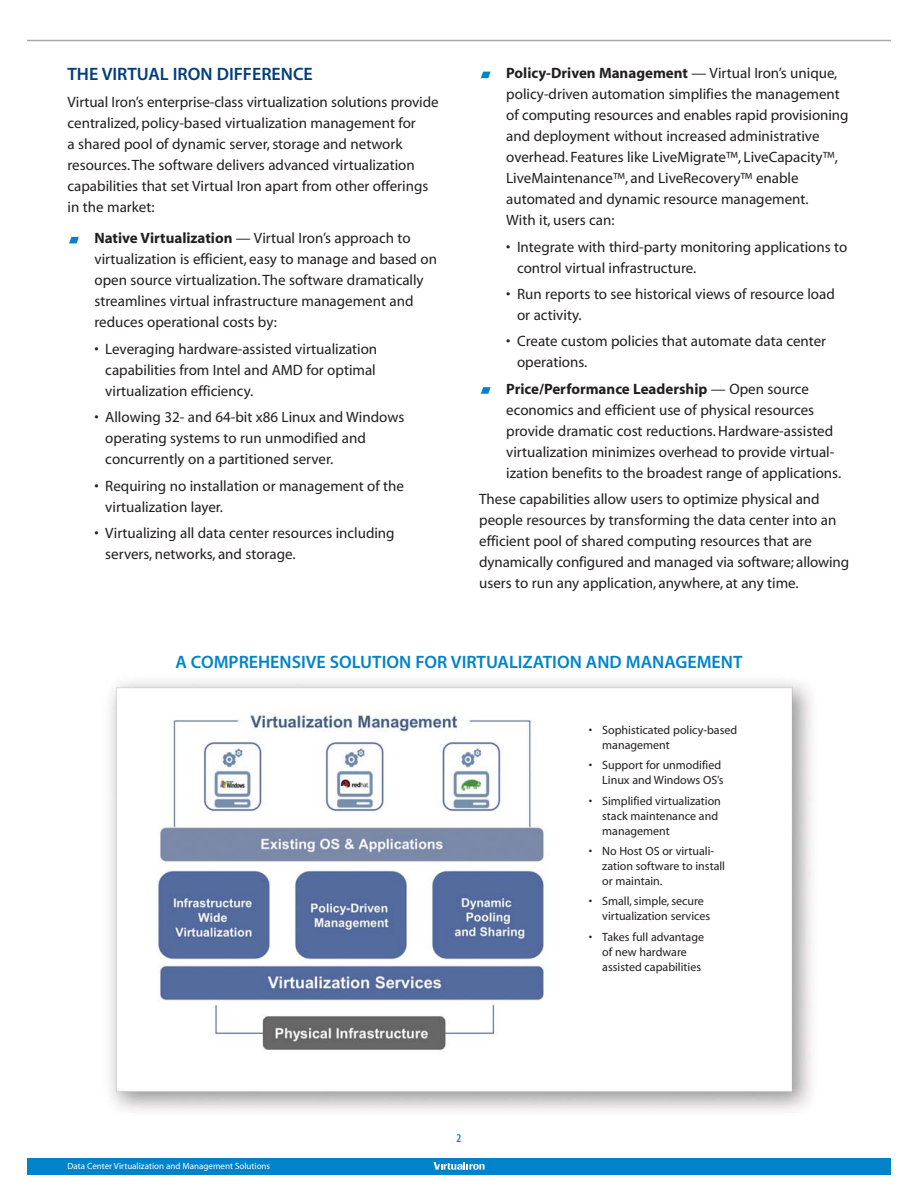
<style>
.page{position:relative;width:918px;height:1188px;background:#fff}
.page>*{position:absolute;margin:0;border:0;box-sizing:border-box;transform-origin:0 0}
.t1{font:18px "Myriad MM 565 600";color:#0083ca}
.t2{font:18px "Myriad MM 565 600";color:#003d7d}
.t3{font:15px/21px "Myriad MM 406 600";color:#231f20}
.t4{font:15px "Myriad MM 700 600";color:#231f20}
.t5{font:12px/15px "Myriad MM 406 600";color:#231f20}
.t6{font:12px "Myriad MM 565 300";color:#0083ca}
.t7{font:9px "Myriad MM 406 600";color:#fff}
.s1{font-family:"Myriad MM 700 600"}
.s2{font-family:"Myriad MM 406 600"}
</style>
<div class="page">
<svg style="left:481px;top:387px;width:10px;height:7px"></svg>
<svg style="left:481px;top:72px;width:10px;height:6px"></svg>
<svg style="left:69px;top:237px;width:10px;height:6px"></svg>
<img style="left:110px;top:681px;width:702px;height:431px">
<div style="left:27px;top:1158px;width:864px;height:16px;background:#0083ca"></div>
<svg style="left:434px;top:1162px;width:51px;height:8px"></svg>
<hr style="left:27px;top:40px;width:864px;height:1px;background:#a7a9ac">
<p class="t2" style="left:68px;top:67px;width:247px">THE VIRTUAL IRON DIFFERENCE</p>
<p class="t3" style="left:68px;top:93px;width:373px">Virtual Iron’s enterprise-class virtualization solutions provide centralized, policy-based virtualization management for<br>a shared pool of dynamic server, storage and network resources. The software delivers advanced virtualization capabilities that set Virtual Iron apart from other offerings in the market:</p>
<p class="t3" style="left:94px;top:229px;width:344px"><span class="s1">Native Virtualization</span> — Virtual Iron’s approach to virtualization is efficient, easy to manage and based on open source virtualization. The software dramatically streamlines virtual infrastructure management and reduces operational costs by:</p>
<p class="t3" style="left:105px;top:340px;width:274px;text-align:justify;text-indent:-11px">• Leveraging hardware-assisted virtualization capabilities from Intel and AMD for optimal virtualization efficiency.</p>
<p class="t3" style="left:105px;top:408px;width:301px;text-indent:-11px">• Allowing 32- and 64-bit x86 Linux and Windows operating systems to run unmodified and concurrently on a partitioned server.</p>
<p class="t3" style="left:105px;top:477px;width:300px;text-indent:-11px">• Requiring no installation or management of the virtualization layer.</p>
<p class="t3" style="left:105px;top:524px;width:291px;text-indent:-11px">• Virtualizing all data center resources including servers, networks, and storage.</p>
<p class="t4" style="left:506px;top:67px;width:333px">Policy-Driven Management <span class="s2">— Virtual Iron’s unique,</span></p>
<p class="t3" style="left:506px;top:85px;width:344px">policy-driven automation simplifies the management of computing resources and enables rapid provisioning and deployment without increased administrative overhead. Features like LiveMigrate™, LiveCapacity™, LiveMaintenance™, and LiveRecovery™ enable automated and dynamic resource management.<br>With it, users can:</p>
<p class="t3" style="left:517px;top:237px;width:332px;text-indent:-11px">• Integrate with third-party monitoring applications to control virtual infrastructure.</p>
<p class="t3" style="left:517px;top:285px;width:319px;text-indent:-11px">• Run reports to see historical views of resource load or activity.</p>
<p class="t3" style="left:517px;top:332px;width:311px;text-indent:-11px">• Create custom policies that automate data center operations.</p>
<p class="t4" style="left:506px;top:383px;width:304px">Price/Performance Leadership <span class="s2">— Open source</span></p>
<p class="t3" style="left:506px;top:401px;width:336px">economics and efficient use of physical resources provide dramatic cost reductions. Hardware-assisted virtualization minimizes overhead to provide virtual&shy;ization benefits to the broadest range of applications.</p>
<p class="t3" style="left:479px;top:490px;width:371px">These capabilities allow users to optimize physical and people resources by transforming the data center into an efficient pool of shared computing resources that are dynamically configured and managed via software; allowing users to run any application, anywhere, at any time.</p>
<p class="t1" style="left:175px;top:655px;width:569px">A COMPREHENSIVE SOLUTION FOR VIRTUALIZATION AND MANAGEMENT</p>
<p class="t7" style="left:68px;top:1162px;width:204px">Data Center Virtualization and Management Solutions</p>
<p class="t6" style="left:456px;top:1133px;width:6px">2</p>
<p class="t5" style="left:602px;top:723px;width:137px;text-indent:-14px">• Sophisticated policy-based management</p>
<p class="t5" style="left:589px;top:759px;width:136px;text-align:right">• Support for unmodified<br>Linux and Windows OS’s</p>
<p class="t5" style="left:602px;top:794px;width:120px;text-indent:-14px">• Simplified virtualization stack maintenance and management</p>
<p class="t5" style="left:602px;top:845px;width:124px;text-indent:-14px">• No Host OS or virtuali&shy;zation software to install or maintain.</p>
<p class="t5" style="left:602px;top:895px;width:110px;text-indent:-14px">• Small, simple, secure virtualization services</p>
<p class="t5" style="left:602px;top:930px;width:103px;text-indent:-14px">• Takes full advantage of new hardware assisted capabilities</p>
</div>
